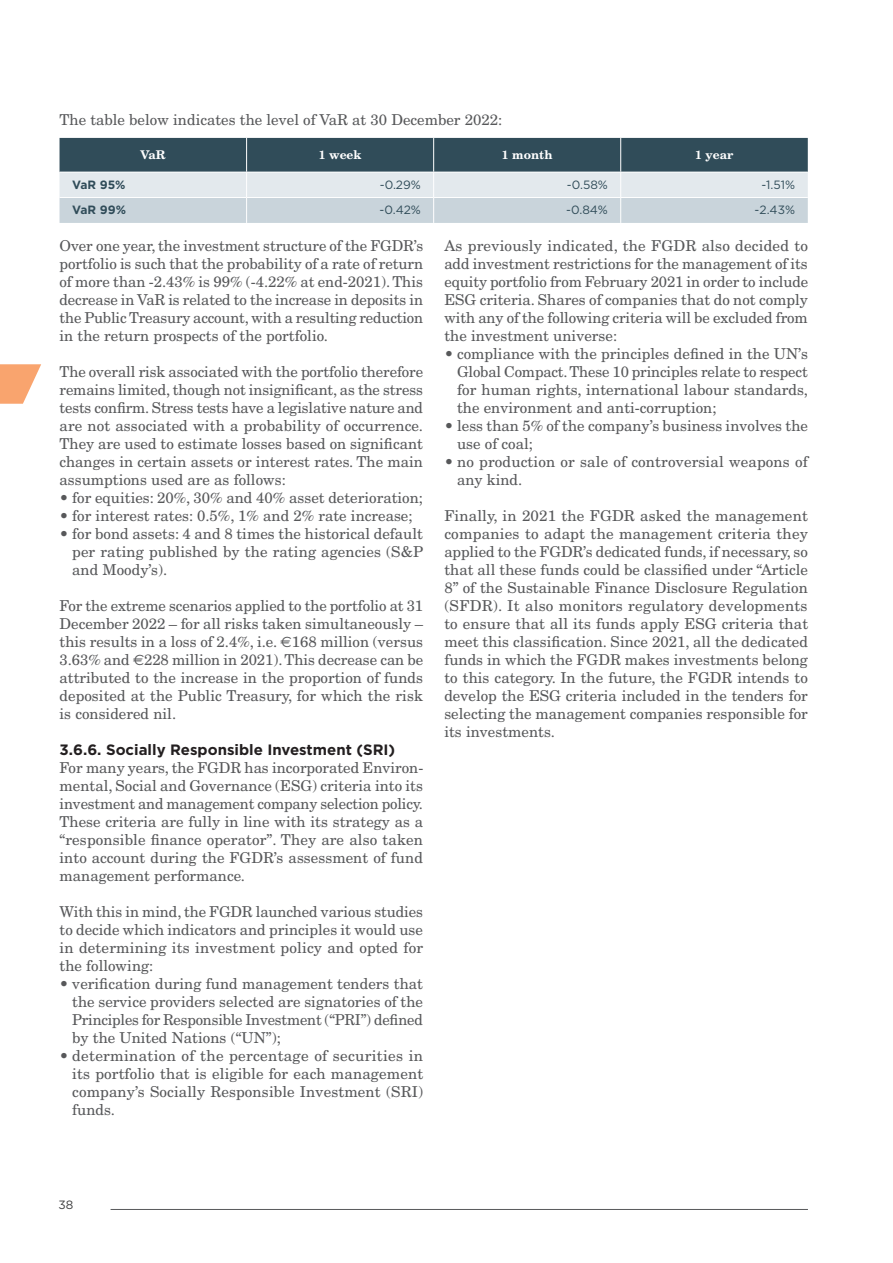
<style>
.page{position:relative;width:893px;height:1263px;background:#fff}
.page>*{position:absolute;margin:0;border:0;box-sizing:border-box;transform-origin:0 0}
.t1{font:15px/18px "New Century Schlbk LT Std";color:#57585a;text-align:justify}
.t2{font:700 15px "Gotham HTF";color:#231f20}
.t3{font:12px "Gotham HTF";color:#304c59}
.t4{font:700 12px "New Century Schlbk LT Std";color:#fff}
.t5{font:700 12px "Gotham HTF";letter-spacing:-.005em;color:#304c59}
.t6{font:12px "Gotham HTF";color:#3e3e3f}
.s1{font-family:"Euro Sans"}
</style>
<div class="page">
<svg style="left:0;top:364px;width:41px;height:40px"></svg>
<svg style="left:60px;top:138px;width:748px;height:85px;background:#95a5ad"></svg>
<hr style="left:111px;top:1209px;width:697px;height:1px;background:#57585a">
<p class="t1" style="left:60px;top:111px;width:444px">The table below indicates the level of VaR at 30 December 2022:</p>
<p class="t4" style="left:140px;top:147px;width:27px">VaR</p>
<p class="t4" style="left:319px;top:147px;width:44px">1 week</p>
<p class="t4" style="left:502px;top:147px;width:52px">1 month</p>
<p class="t4" style="left:695px;top:147px;width:40px">1 year</p>
<p class="t5" style="left:72px;top:178px;width:55px">VaR 95%</p>
<p class="t3" style="left:380px;top:178px;width:43px">-0.29%</p>
<p class="t3" style="left:567px;top:178px;width:43px">-0.58%</p>
<p class="t3" style="left:762px;top:178px;width:35px">-1.51%</p>
<p class="t5" style="left:72px;top:203px;width:55px">VaR 99%</p>
<p class="t3" style="left:379px;top:204px;width:43px">-0.42%</p>
<p class="t3" style="left:566px;top:204px;width:43px">-0.84%</p>
<p class="t3" style="left:755px;top:204px;width:42px">-2.43%</p>
<p class="t1" style="left:60px;top:237px;width:365px">Over one year, the investment structure of the FGDR’s portfolio is such that the probability of a rate of return of more than -2.43% is 99% (-4.22% at end-2021). This decrease in VaR is related to the increase in deposits in the Public Treasury account, with a resulting reduction in the return prospects of the portfolio.</p>
<p class="t1" style="left:60px;top:363px;width:365px">The overall risk associated with the portfolio therefore remains limited, though not insignificant, as the stress tests confirm. Stress tests have a legislative nature and are not associated with a probability of occurrence.<br>They are used to estimate losses based on significant changes in certain assets or interest rates. The main assumptions used are as follows:</p>
<p class="t1" style="left:60px;top:489px;width:365px">• for equities: 20%, 30% and 40% asset deterioration;</p>
<p class="t1" style="left:60px;top:507px;width:355px">• for interest rates: 0.5%, 1% and 2% rate increase;</p>
<p class="t1" style="left:72px;top:525px;width:353px;text-indent:-13px">• for bond assets: 4 and 8 times the historical default per rating published by the rating agencies (S&amp;P and Moody’s).</p>
<p class="t1" style="left:60px;top:597px;width:365px">For the extreme scenarios applied to the portfolio at 31<br>December 2022 – for all risks taken simultaneously – this results in a loss of 2.4%, i.e. <span class="s1">€</span>168 million (versus 3.63% and <span class="s1">€</span>228 million in 2021). This decrease can be attributed to the increase in the proportion of funds deposited at the Public Treasury, for which the risk is considered nil.</p>
<p class="t2" style="left:60px;top:741px;width:337px">3.6.6. Socially Responsible Investment (SRI)</p>
<p class="t1" style="left:60px;top:759px;width:365px">For many years, the FGDR has incorporated Environ&shy;mental, Social and Governance (ESG) criteria into its investment and management company selection policy.<br>These criteria are fully in line with its strategy as a “responsible finance operator”. They are also taken into account during the FGDR’s assessment of fund management performance.</p>
<p class="t1" style="left:60px;top:903px;width:365px">With this in mind, the FGDR launched various studies to decide which indicators and principles it would use in determining its investment policy and opted for the following:</p>
<p class="t1" style="left:72px;top:975px;width:352px;text-indent:-13px">• verification during fund management tenders that the service providers selected are signatories of the Principles for Responsible Investment (“PRI”) defined by the United Nations (“UN”);</p>
<p class="t1" style="left:72px;top:1047px;width:352px;text-indent:-13px">• determination of the percentage of securities in its portfolio that is eligible for each management company’s Socially Responsible Investment (SRI) funds.</p>
<p class="t1" style="left:444px;top:237px;width:365px">As previously indicated, the FGDR also decided to add investment restrictions for the management of its equity portfolio from February 2021 in order to include ESG criteria. Shares of companies that do not comply with any of the following criteria will be excluded from the investment universe:</p>
<p class="t1" style="left:457px;top:345px;width:352px;text-indent:-13px">• compliance with the principles defined in the UN’s Global Compact. These 10 principles relate to respect for human rights, international labour standards, the environment and anti-corruption;</p>
<p class="t1" style="left:457px;top:417px;width:352px;text-indent:-13px">• less than 5% of the company’s business involves the use of coal;</p>
<p class="t1" style="left:457px;top:453px;width:352px;text-indent:-13px">• no production or sale of controversial weapons of any kind.</p>
<p class="t1" style="left:444px;top:507px;width:365px">Finally, in 2021 the FGDR asked the management companies to adapt the management criteria they applied to the FGDR’s dedicated funds, if necessary, so that all these funds could be classified under “Article 8” of the Sustainable Finance Disclosure Regulation (SFDR). It also monitors regulatory developments to ensure that all its funds apply ESG criteria that meet this classification. Since 2021, all the dedicated funds in which the FGDR makes investments belong to this category. In the future, the FGDR intends to develop the ESG criteria included in the tenders for selecting the management companies responsible for its investments.</p>
<p class="t6" style="left:58px;top:1198px;width:16px">38</p>
</div>
